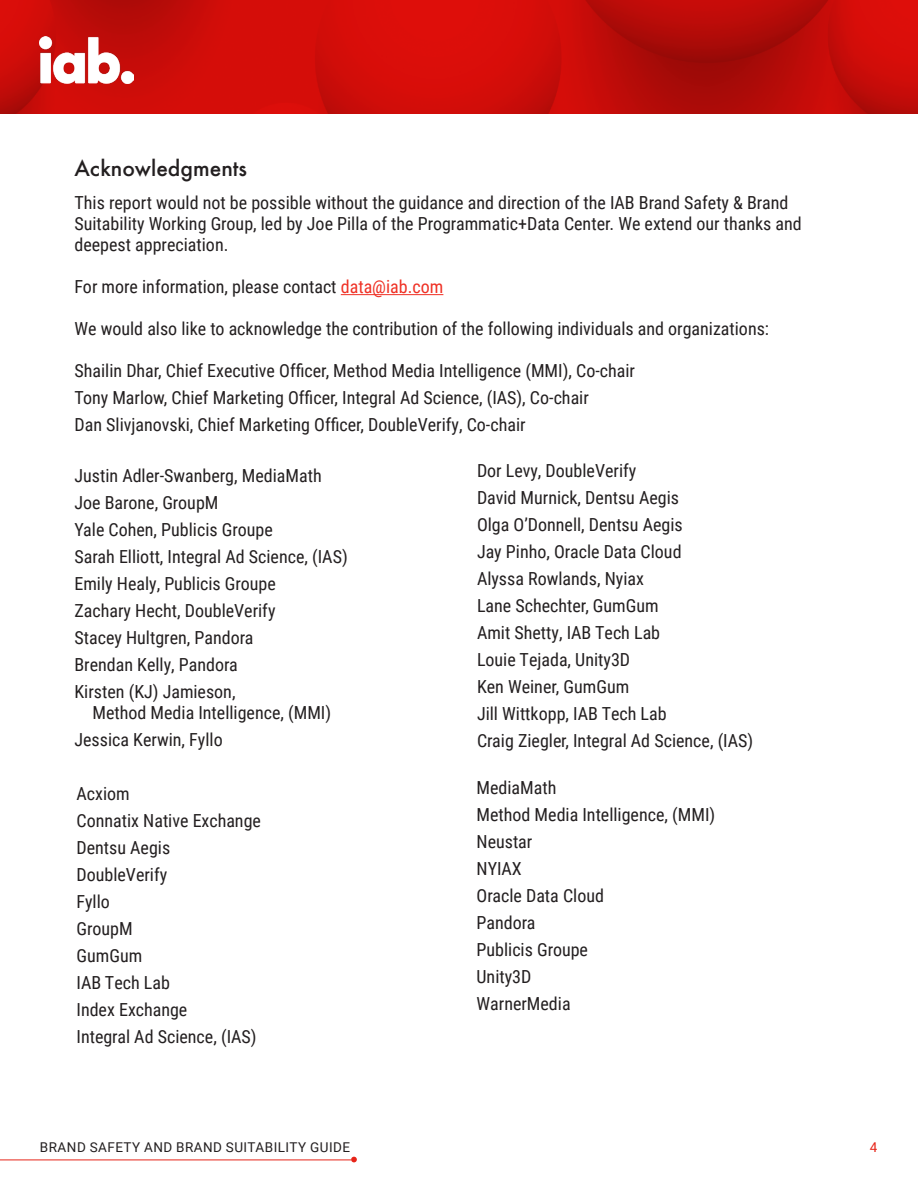
<style>
.page{position:relative;width:918px;height:1188px;background:#fff}
.page>*{position:absolute;margin:0;border:0;box-sizing:border-box;transform-origin:0 0}
.Headline{font:500 21px "Futura";color:#231f20}
.Body_Text_list_Ackno{font:18px/27px "Roboto Condensed";color:#231f20}
.Body_Text{font:18px/21px "Roboto Condensed";color:#231f20}
.t1{font:13.5px "Roboto";letter-spacing:.035em;color:#231f20}
.t2{font:13.5px "Roboto";color:#e72419}
.s1{color:#ef3024}
</style>
<div class="page">
<img style="left:0;top:0;width:918px;height:114px">
<img style="left:40px;top:37px;width:93px;height:46px">
<hr style="left:0;top:1160px;width:351px;height:1px;background:#e72419">
<svg style="left:351px;top:1157px;width:6px;height:5px"></svg>
<hr style="left:341px;top:294px;width:102px;height:1px;background:#ef3024">
<p class="Headline" style="left:75px;top:154px;width:174px">Acknowledgments</p>
<p class="Body_Text" style="left:75px;top:192px;width:729px">This report would not be possible without the guidance and direction of the IAB Brand Safety &amp; Brand<br>Suitability Working Group, led by Joe Pilla of the Programmatic+Data Center. We extend our thanks and deepest appreciation.</p>
<p class="Body_Text" style="left:75px;top:276px;width:370px">For more information, please contact <span class="s1">data@iab.com</span></p>
<p class="Body_Text" style="left:75px;top:318px;width:696px">We would also like to acknowledge the contribution of the following individuals and organizations:</p>
<p class="Body_Text_list_Ackno" style="left:75px;top:357px;width:562px">Shailin Dhar, Chief Executive Officer, Method Media Intelligence (MMI), Co-chair</p>
<p class="Body_Text_list_Ackno" style="left:75px;top:384px;width:516px">Tony Marlow, Chief Marketing Officer, Integral Ad Science, (IAS), Co-chair</p>
<p class="Body_Text_list_Ackno" style="left:75px;top:411px;width:453px">Dan Slivjanovski, Chief Marketing Officer, DoubleVerify, Co-chair</p>
<p class="Body_Text_list_Ackno" style="left:75px;top:462px;width:249px">Justin Adler-Swanberg, MediaMath</p>
<p class="Body_Text_list_Ackno" style="left:75px;top:489px;width:145px">Joe Barone, GroupM</p>
<p class="Body_Text_list_Ackno" style="left:75px;top:516px;width:200px">Yale Cohen, Publicis Groupe</p>
<p class="Body_Text_list_Ackno" style="left:75px;top:543px;width:275px">Sarah Elliott, Integral Ad Science, (IAS)</p>
<p class="Body_Text_list_Ackno" style="left:75px;top:570px;width:203px">Emily Healy, Publicis Groupe</p>
<p class="Body_Text_list_Ackno" style="left:75px;top:597px;width:203px">Zachary Hecht, DoubleVerify</p>
<p class="Body_Text_list_Ackno" style="left:75px;top:624px;width:180px">Stacey Hultgren, Pandora</p>
<p class="Body_Text_list_Ackno" style="left:75px;top:651px;width:165px">Brendan Kelly, Pandora</p>
<p class="Body_Text_list_Ackno" style="left:93px;top:681px;width:240px;line-height:21px;text-indent:-18px">Kirsten (KJ) Jamieson,<br>Method Media Intelligence, (MMI)</p>
<p class="Body_Text_list_Ackno" style="left:75px;top:726px;width:150px">Jessica Kerwin, Fyllo</p>
<p class="Body_Text_list_Ackno" style="left:76px;top:779px;width:55px">Acxiom</p>
<p class="Body_Text_list_Ackno" style="left:76px;top:806px;width:186px">Connatix Native Exchange</p>
<p class="Body_Text_list_Ackno" style="left:76px;top:833px;width:95px">Dentsu Aegis</p>
<p class="Body_Text_list_Ackno" style="left:76px;top:860px;width:92px">DoubleVerify</p>
<p class="Body_Text_list_Ackno" style="left:76px;top:887px;width:35px">Fyllo</p>
<p class="Body_Text_list_Ackno" style="left:76px;top:914px;width:58px">GroupM</p>
<p class="Body_Text_list_Ackno" style="left:76px;top:941px;width:67px">GumGum</p>
<p class="Body_Text_list_Ackno" style="left:76px;top:968px;width:95px">IAB Tech Lab</p>
<p class="Body_Text_list_Ackno" style="left:76px;top:995px;width:112px">Index Exchange</p>
<p class="Body_Text_list_Ackno" style="left:76px;top:1022px;width:182px">Integral Ad Science, (IAS)</p>
<p class="Body_Text_list_Ackno" style="left:477px;top:456px;width:278px">Dor Levy, DoubleVerify<br>David Murnick, Dentsu Aegis<br>Olga O’Donnell, Dentsu Aegis<br>Jay Pinho, Oracle Data Cloud<br>Alyssa Rowlands, Nyiax<br>Lane Schechter, GumGum<br>Amit Shetty, IAB Tech Lab<br>Louie Tejada, Unity3D<br>Ken Weiner, GumGum<br>Jill Wittkopp, IAB Tech Lab<br>Craig Ziegler, Integral Ad Science, (IAS)</p>
<p class="Body_Text_list_Ackno" style="left:477px;top:774px;width:240px">MediaMath<br>Method Media Intelligence, (MMI)<br>Neustar<br>NYIAX<br>Oracle Data Cloud<br>Pandora<br>Publicis Groupe<br>Unity3D<br>WarnerMedia</p>
<p class="t1" style="left:40px;top:1138px;width:312px">BRAND SAFETY AND BRAND SUITABILITY GUIDE</p>
<p class="t2" style="left:870px;top:1138px;width:9px">4</p>
</div>
